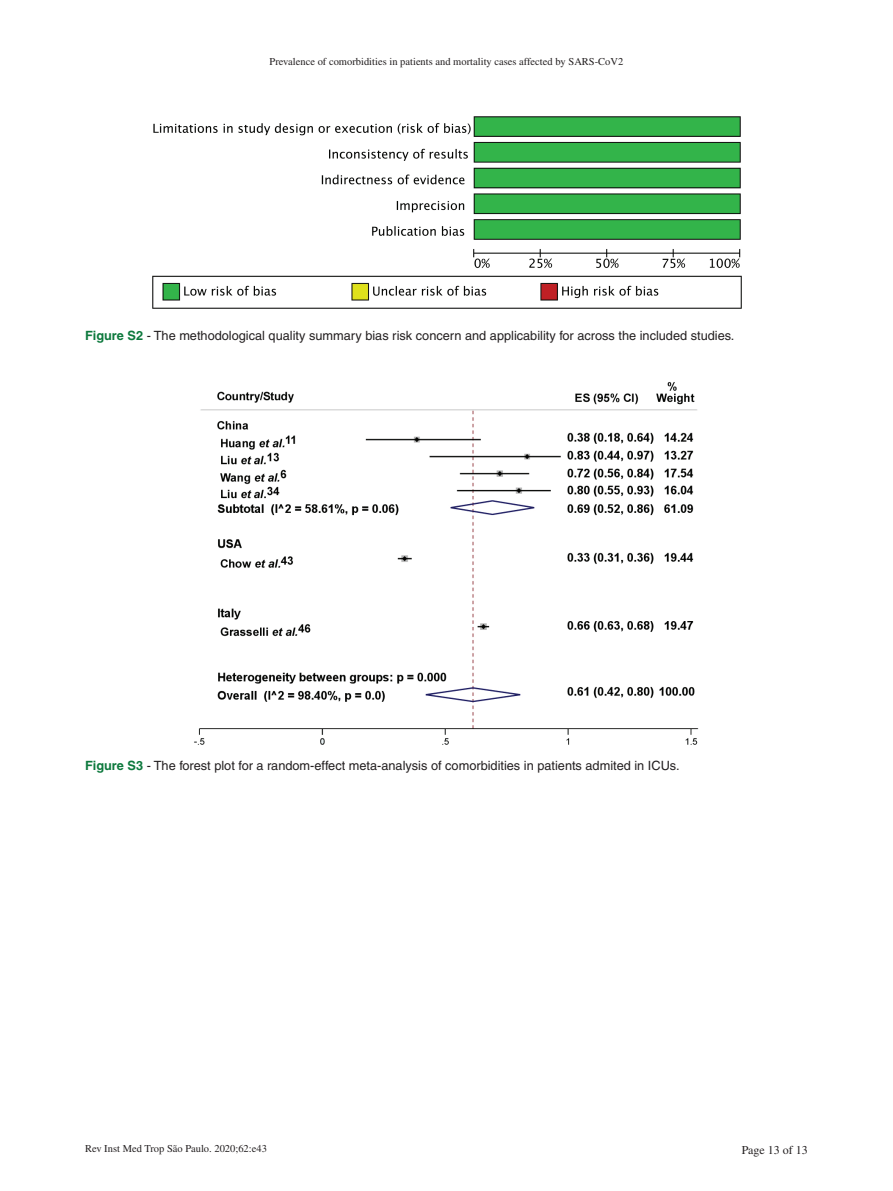
<style>
.page{position:relative;width:893px;height:1191px;background:#fff}
.page>*{position:absolute;margin:0;border:0;box-sizing:border-box;transform-origin:0 0}
.t1{font:12.75px "Helvetica";color:#231f20}
.t2{font:12px "Times";color:#231f20}
.t3{font:10.5px "Times";color:#231f20}
.s1{font-weight:700;color:#0d793d}
</style>
<div class="page">
<img style="left:194px;top:382px;width:505px;height:363px">
<img style="left:152px;top:116px;width:590px;height:193px">
<p class="t3" style="left:270px;top:56px;width:355px">Prevalence of comorbidities in patients and mortality cases affected by SARS-CoV2</p>
<p class="t1" style="left:85px;top:328px;width:651px"><span class="s1">Figure S2</span> - The methodological quality summary bias risk concern and applicability for across the included studies.</p>
<p class="t1" style="left:85px;top:757px;width:596px"><span class="s1">Figure S3</span> - The forest plot for a random-effect meta-analysis of comorbidities in patients admited in ICUs.</p>
<p class="t3" style="left:85px;top:1143px;width:183px">Rev Inst Med Trop São Paulo. 2020;62:e43</p>
<p class="t2" style="left:742px;top:1142px;width:68px">Page 13 of 13</p>
</div>
